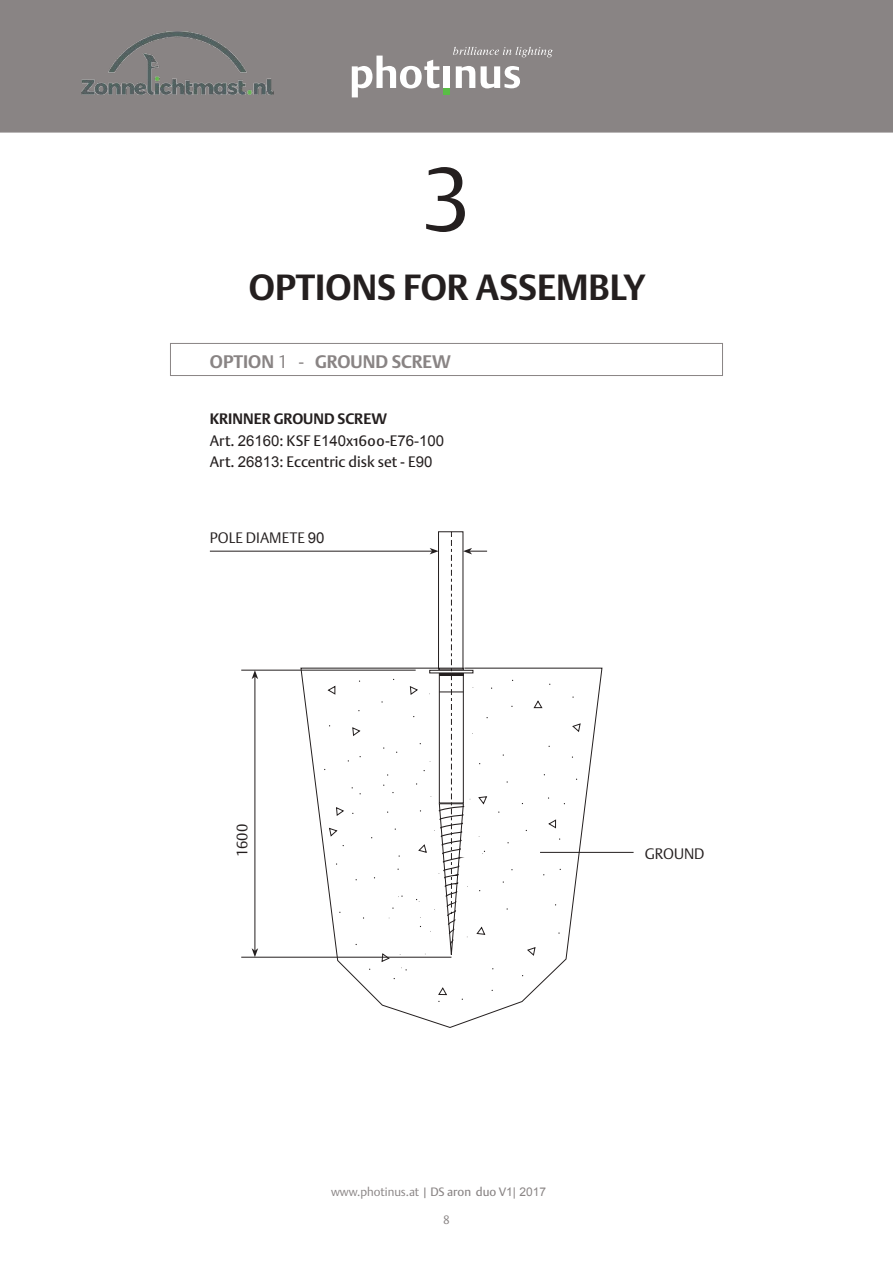
<style>
.page{position:relative;width:893px;height:1263px;background:#fff}
.page>*{position:absolute;margin:0;border:0;box-sizing:border-box;transform-origin:0 0}
.t1{font:300 89.1px "DTL Argo T";color:#241f1f}
.t2{font:700 36px "DTL Argo ST";color:#241f1f}
.t3{font:700 18px "DTL Argo ST";color:#898484}
.t4{font:15px/21px "DTL Argo ST";color:#241f1f}
.t5{font:300 15px "DTL Argo T";color:#241f1f}
.t6{font:700 15px "DTL Argo ST";color:#241f1f}
.t7{font:300 12px "DTL Argo T";color:#898484}
.s1{font-family:"DTL Argo T";font-weight:300}
.s2{font-family:"Arial"}
.s3{font-family:"Arial";font-weight:400}
.s4{font-family:"DTL Argo ST";font-weight:400}
</style>
<div class="page">
<div style="left:0;top:0;width:893px;height:133px;background:#898484;border:2px solid #898484"></div>
<svg style="left:352px;top:47px;width:201px;height:50px"></svg>
<hr style="left:540px;top:852px;width:94px;height:1px;background:#241f1f">
<hr style="left:210px;top:551px;width:222px;height:1px;background:#241f1f">
<svg style="left:301px;top:668px;width:301px;height:360px"></svg>
<svg style="left:328px;top:686px;width:252px;height:309px"></svg>
<svg style="left:401px;top:967px;width:6px;height:3px"></svg>
<svg style="left:413px;top:532px;width:79px;height:424px"></svg>
<hr style="left:241px;top:957px;width:210px;height:1px;background:#241f1f">
<hr style="left:241px;top:670px;width:175px;height:1px;background:#241f1f">
<hr style="left:255px;top:677px;width:1px;height:274px;background:#241f1f">
<svg style="left:252px;top:670px;width:6px;height:9px"></svg>
<svg style="left:252px;top:948px;width:6px;height:9px"></svg>
<div style="left:170px;top:343px;width:553px;height:33px;border:1px solid #898484"></div>
<img style="left:81px;top:31px;width:193px;height:64px">
<h1 class="t1" style="left:422px;top:146px;width:51px">3</h1>
<h2 class="t2" style="left:249px;top:265px;width:398px">OPTIONS FOR ASSEMBLY</h2>
<p class="t3" style="left:210px;top:351px;width:243px">OPTION <span class="s1">1 -</span> GROUND SCREW</p>
<p class="t6" style="left:210px;top:410px;width:179px">KRINNER GROUND SCREW</p>
<p class="t4" style="left:210px;top:430px;width:236px">Art. <span class="s2">26160</span>: KSF E<span class="s2">140</span>x1600-E<span class="s2">76-100<br></span>Art. <span class="s2">26813</span>: Eccentric disk set - E<span class="s2">90</span></p>
<p class="t5" style="left:210px;top:529px;width:116px">POLE DIAMETE <span class="s3">90</span></p>
<p class="t5" style="left:233px;top:857px;width:35px;rotate:-90deg">1600</p>
<p class="t5" style="left:645px;top:844px;width:61px">GROUND</p>
<p class="t7" style="left:331px;top:1184px;width:217px">www.photinus.at | <span class="s4">DS aron duo V</span><span class="s3">1| 2017</span></p>
<p class="t7" style="left:443px;top:1212px;width:8px">8</p>
</div>
